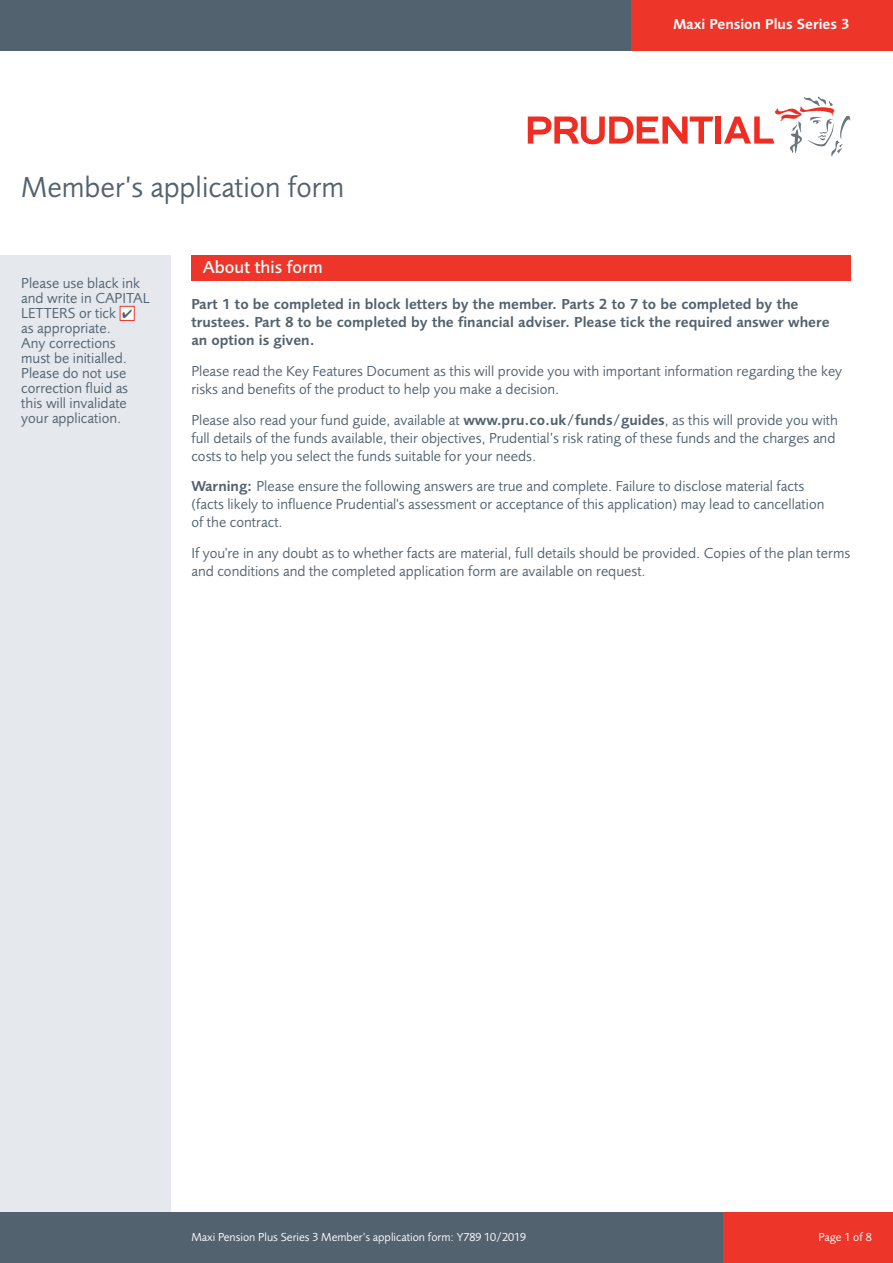
<style>
.page{position:relative;width:893px;height:1263px;background:#fff}
.page>*{position:absolute;margin:0;border:0;box-sizing:border-box;transform-origin:0 0}
.t1{font:30px "Pru Sans";color:#52626f}
.t2{font:500 18px "Pru Sans";color:#fff}
.t3{font:15px/15px "Pru Sans";color:#52626f}
.t4{font:600 15px/18px "Pru Sans";color:#52626f}
.t5{font:600 15px "Pru Sans";color:#fff}
.t6{font:12px "Pru Sans";color:#fff}
.s1{font-weight:600}
</style>
<div class="page">
<div style="left:0;top:255px;width:170px;height:1008px;background:#e5e8ec"></div>
<div style="left:0;top:1212px;width:893px;height:51px;background:#52626f"></div>
<div style="left:723px;top:1212px;width:170px;height:51px;background:#ee3529"></div>
<div style="left:120px;top:307px;width:14px;height:13px;background:#fff"></div>
<div style="left:120px;top:306px;width:15px;height:15px;border:1px solid #ee3529"></div>
<div style="left:191px;top:255px;width:659px;height:26px;background:#ee3529"></div>
<div style="left:0;top:0;width:893px;height:51px;background:#52626f"></div>
<div style="left:631px;top:0;width:262px;height:51px;background:#ee3529"></div>
<div style="left:715px;top:117px;width:6px;height:27px;background:#ee2e22"></div>
<svg style="left:724px;top:97px;width:126px;height:59px"></svg>
<svg style="left:528px;top:117px;width:186px;height:27px"></svg>
<h1 class="t1" style="left:21px;top:176px;width:325px">Member’s application form</h1>
<p class="t5" style="left:673px;top:19px;width:178px">Maxi Pension Plus Series 3</p>
<p class="t3" style="left:21px;top:277px;width:130px">Please use black ink and write in CAPITAL<br>LETTERS or tick<br>as appropriate.<br>Any corrections<br>must be initialled.<br>Please do not use correction fluid as this will invalidate your application.</p>
<p class="t2" style="left:203px;top:260px;width:121px">About this form</p>
<p class="t4" style="left:191px;top:296px;width:640px">Part 1 to be completed in block letters by the member. Parts 2 to 7 to be completed by the trustees. Part 8 to be completed by the financial adviser. Please tick the required answer where an option is given.</p>
<p class="t3" style="left:191px;top:363px;width:652px;line-height:18px">Please read the Key Features Document as this will provide you with important information regarding the key risks and benefits of the product to help you make a decision.</p>
<p class="t3" style="left:191px;top:412px;width:648px;line-height:18px">Please also read your fund guide, available at <span class="s1">www.pru.co.uk/funds/guides</span>, as this will provide you with full details of the funds available, their objectives, Prudential’s risk rating of these funds and the charges and costs to help you select the funds suitable for your needs.</p>
<p class="t3" style="left:191px;top:479px;width:635px;line-height:18px"><span class="s1">Warning:</span> Please ensure the following answers are true and complete. Failure to disclose material facts (facts likely to influence Prudential's assessment or acceptance of this application) may lead to cancellation of the contract.</p>
<p class="t3" style="left:191px;top:545px;width:660px;line-height:18px">If you're in any doubt as to whether facts are material, full details should be provided. Copies of the plan terms and conditions and the completed application form are available on request.</p>
<p class="t6" style="left:191px;top:1232px;width:336px">Maxi Pension Plus Series 3 Member’s application form: Y789 10/2019</p>
<p class="t6" style="left:819px;top:1232px;width:55px">Page 1 of 8</p>
</div>
